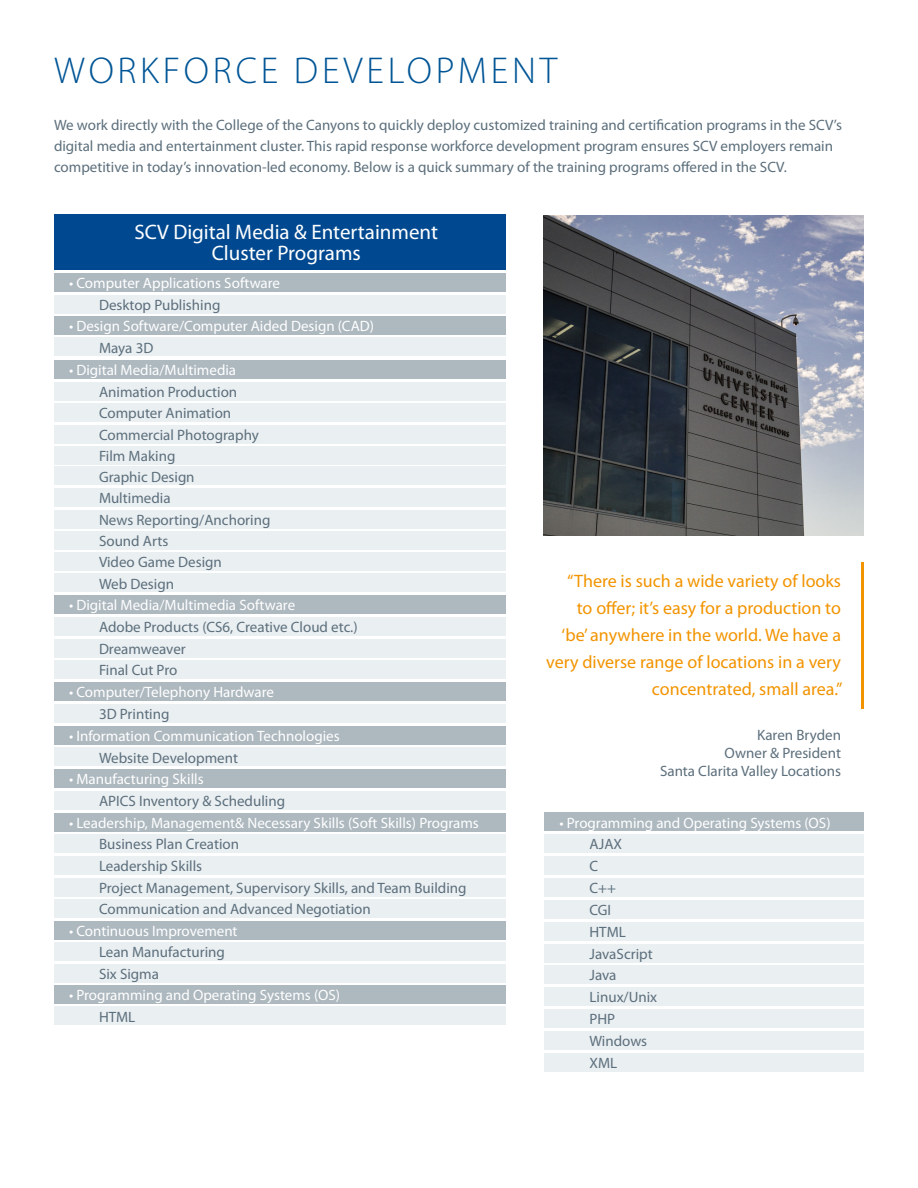
<style>
.page{position:relative;width:918px;height:1188px;background:#fff}
.page>*{position:absolute;margin:0;border:0;box-sizing:border-box;transform-origin:0 0}
.t1{font:300 37.5px "Myriad Pro";letter-spacing:.1em;color:#005596}
.t2{font:21px "Myriad Pro";color:#fff}
.t3{font:18px/27px "Myriad Pro";color:#f29400;text-align:right}
.t4{font:15px/21px "Myriad Pro";color:#5c6f7c}
.t5{font:15px "Myriad Pro";color:#fff}
</style>
<div class="page">
<div style="left:54px;top:214px;width:451px;height:56px;background:#004990"></div>
<div style="left:54px;top:273px;width:451px;height:19px;background:#adb8bf"></div>
<div style="left:54px;top:295px;width:451px;height:18px;background:#eaeff2"></div>
<div style="left:54px;top:316px;width:451px;height:19px;background:#adb8bf"></div>
<div style="left:54px;top:338px;width:451px;height:18px;background:#eaeff2"></div>
<hr style="left:861px;top:562px;width:2px;height:147px;background:#f29400">
<img style="left:544px;top:215px;width:320px;height:321px">
<div style="left:54px;top:403px;width:451px;height:19px;background:#eaeff2"></div>
<div style="left:54px;top:425px;width:451px;height:19px;background:#eaeff2"></div>
<div style="left:54px;top:360px;width:451px;height:19px;background:#adb8bf"></div>
<div style="left:54px;top:382px;width:451px;height:19px;background:#eaeff2"></div>
<div style="left:54px;top:726px;width:451px;height:18px;background:#adb8bf"></div>
<div style="left:54px;top:747px;width:451px;height:19px;background:#eaeff2"></div>
<div style="left:54px;top:769px;width:451px;height:19px;background:#adb8bf"></div>
<div style="left:54px;top:791px;width:451px;height:19px;background:#eaeff2"></div>
<div style="left:54px;top:813px;width:451px;height:19px;background:#adb8bf"></div>
<div style="left:54px;top:834px;width:451px;height:19px;background:#eaeff2"></div>
<div style="left:54px;top:856px;width:451px;height:19px;background:#eaeff2"></div>
<div style="left:54px;top:921px;width:451px;height:18px;background:#adb8bf"></div>
<div style="left:54px;top:942px;width:451px;height:19px;background:#eaeff2"></div>
<div style="left:54px;top:964px;width:451px;height:18px;background:#eaeff2"></div>
<div style="left:54px;top:985px;width:451px;height:19px;background:#adb8bf"></div>
<div style="left:54px;top:1007px;width:451px;height:18px;background:#eaeff2"></div>
<div style="left:54px;top:682px;width:451px;height:19px;background:#adb8bf"></div>
<div style="left:54px;top:704px;width:451px;height:19px;background:#eaeff2"></div>
<div style="left:54px;top:467px;width:451px;height:18px;background:#eaeff2"></div>
<div style="left:54px;top:488px;width:451px;height:19px;background:#eaeff2"></div>
<div style="left:54px;top:446px;width:451px;height:18px;background:#eaeff2"></div>
<div style="left:54px;top:510px;width:451px;height:19px;background:#eaeff2"></div>
<div style="left:54px;top:552px;width:451px;height:19px;background:#eaeff2"></div>
<div style="left:54px;top:574px;width:451px;height:18px;background:#eaeff2"></div>
<div style="left:54px;top:531px;width:451px;height:19px;background:#eaeff2"></div>
<div style="left:54px;top:595px;width:451px;height:19px;background:#adb8bf"></div>
<div style="left:54px;top:617px;width:451px;height:19px;background:#eaeff2"></div>
<div style="left:54px;top:639px;width:451px;height:18px;background:#eaeff2"></div>
<div style="left:54px;top:660px;width:451px;height:19px;background:#eaeff2"></div>
<div style="left:54px;top:878px;width:451px;height:19px;background:#eaeff2"></div>
<div style="left:54px;top:899px;width:451px;height:19px;background:#eaeff2"></div>
<div style="left:544px;top:813px;width:320px;height:18px;background:#adb8bf"></div>
<div style="left:544px;top:834px;width:320px;height:19px;background:#eaeff2"></div>
<div style="left:544px;top:856px;width:320px;height:19px;background:#eaeff2"></div>
<div style="left:544px;top:878px;width:320px;height:19px;background:#eaeff2"></div>
<div style="left:544px;top:900px;width:320px;height:19px;background:#eaeff2"></div>
<div style="left:544px;top:922px;width:320px;height:19px;background:#eaeff2"></div>
<div style="left:544px;top:944px;width:320px;height:19px;background:#eaeff2"></div>
<div style="left:544px;top:965px;width:320px;height:19px;background:#eaeff2"></div>
<div style="left:544px;top:987px;width:320px;height:19px;background:#eaeff2"></div>
<div style="left:544px;top:1009px;width:320px;height:19px;background:#eaeff2"></div>
<div style="left:544px;top:1031px;width:320px;height:19px;background:#eaeff2"></div>
<div style="left:544px;top:1053px;width:320px;height:18px;background:#eaeff2"></div>
<p class="t1" style="left:54px;top:50px;width:505px">WORKFORCE DEVELOPMENT</p>
<p class="t4" style="left:54px;top:115px;width:789px">We work directly with the College of the Canyons to quickly deploy customized training and certification programs in the SCV’s digital media and entertainment cluster. This rapid response workforce development program ensures SCV employers remain competitive in today’s innovation-led economy. Below is a quick summary of the training programs offered in the SCV.</p>
<p class="t2" style="left:134px;top:221px;width:305px">SCV Digital Media &amp; Entertainment</p>
<p class="t2" style="left:212px;top:242px;width:151px">Cluster Programs</p>
<p class="t5" style="left:69px;top:275px;width:213px">• Computer Applications Software</p>
<p class="t4" style="left:99px;top:294px;width:123px">Desktop Publishing</p>
<p class="t5" style="left:69px;top:318px;width:307px">• Design Software/Computer Aided Design (CAD)</p>
<p class="t4" style="left:99px;top:337px;width:56px">Maya 3D</p>
<p class="t5" style="left:69px;top:362px;width:169px">• Digital Media/Multimedia</p>
<p class="t4" style="left:99px;top:382px;width:140px">Animation Production</p>
<p class="t4" style="left:99px;top:403px;width:134px">Computer Animation</p>
<p class="t4" style="left:99px;top:425px;width:161px">Commercial Photography</p>
<p class="t4" style="left:99px;top:445px;width:78px">Film Making</p>
<p class="t4" style="left:99px;top:466px;width:97px">Graphic Design</p>
<p class="t4" style="left:99px;top:488px;width:73px">Multimedia</p>
<p class="t4" style="left:99px;top:510px;width:173px">News Reporting/Anchoring</p>
<p class="t4" style="left:99px;top:552px;width:124px">Video Game Design</p>
<p class="t4" style="left:99px;top:573px;width:77px">Web Design</p>
<p class="t4" style="left:99px;top:531px;width:71px">Sound Arts</p>
<p class="t5" style="left:69px;top:597px;width:228px">• Digital Media/Multimedia Software</p>
<p class="t4" style="left:99px;top:617px;width:260px">Adobe Products (CS6, Creative Cloud etc.)</p>
<p class="t4" style="left:99px;top:638px;width:88px">Dreamweaver</p>
<p class="t4" style="left:99px;top:660px;width:80px">Final Cut Pro</p>
<p class="t5" style="left:69px;top:684px;width:207px">• Computer/Telephony Hardware</p>
<p class="t4" style="left:99px;top:704px;width:72px">3D Printing</p>
<p class="t5" style="left:69px;top:727px;width:272px">• Information Communication Technologies</p>
<p class="t4" style="left:99px;top:747px;width:140px">Website Development</p>
<p class="t5" style="left:69px;top:771px;width:136px">• Manufacturing Skills</p>
<p class="t4" style="left:99px;top:791px;width:188px">APICS Inventory &amp; Scheduling</p>
<p class="t5" style="left:69px;top:815px;width:411px">• Leadership, Management&amp; Necessary Skills (Soft Skills) Programs</p>
<p class="t4" style="left:99px;top:834px;width:142px">Business Plan Creation</p>
<p class="t4" style="left:99px;top:856px;width:105px">Leadership Skills</p>
<p class="t4" style="left:99px;top:878px;width:369px">Project Management, Supervisory Skills, and Team Building</p>
<p class="t4" style="left:99px;top:899px;width:273px">Communication and Advanced Negotiation</p>
<p class="t5" style="left:69px;top:922px;width:170px">• Continuous Improvement</p>
<p class="t4" style="left:99px;top:942px;width:128px">Lean Manufacturing</p>
<p class="t4" style="left:99px;top:963px;width:61px">Six Sigma</p>
<p class="t5" style="left:69px;top:987px;width:273px">• Programming and Operating Systems (OS)</p>
<p class="t4" style="left:99px;top:1006px;width:38px">HTML</p>
<p class="t3" style="left:546px;top:568px;width:298px">“There is such a wide variety of looks<br>to offer; it’s easy for a production to<br>‘be’ anywhere in the world. We have a very diverse range of locations in a very concentrated, small area.”</p>
<p class="t4" style="left:757px;top:725px;width:85px">Karen Bryden</p>
<p class="t4" style="left:725px;top:743px;width:118px">Owner &amp; President</p>
<p class="t4" style="left:660px;top:761px;width:182px">Santa Clarita Valley Locations</p>
<p class="t5" style="left:560px;top:814px;width:273px">• Programming and Operating Systems (OS)</p>
<p class="t4" style="left:590px;top:834px;width:34px">AJAX</p>
<p class="t4" style="left:590px;top:856px;width:10px">C</p>
<p class="t4" style="left:590px;top:878px;width:28px">C++</p>
<p class="t4" style="left:590px;top:899px;width:23px">CGI</p>
<p class="t4" style="left:590px;top:922px;width:38px">HTML</p>
<p class="t4" style="left:590px;top:944px;width:65px">JavaScript</p>
<p class="t4" style="left:590px;top:965px;width:29px">Java</p>
<p class="t4" style="left:590px;top:987px;width:69px">Linux/Unix</p>
<p class="t4" style="left:590px;top:1009px;width:27px">PHP</p>
<p class="t4" style="left:590px;top:1031px;width:59px">Windows</p>
<p class="t4" style="left:590px;top:1052px;width:29px">XML</p>
</div>
